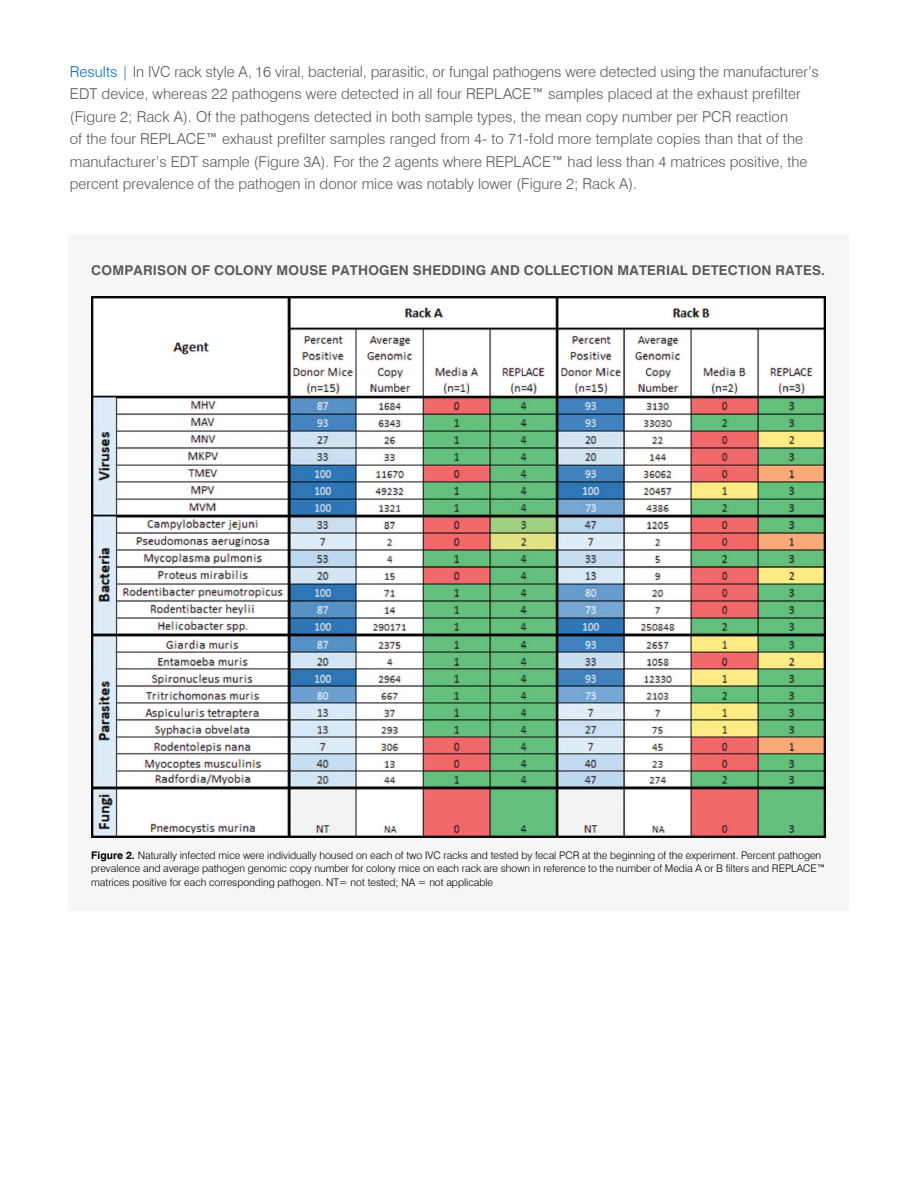
<style>
.page{position:relative;width:918px;height:1188px;background:#fff}
.page>*{position:absolute;margin:0;border:0;box-sizing:border-box;transform-origin:0 0}
.t1{font:300 15px/22.5px "Swiss 721 BT";color:#58595b}
.t2{font:700 13.5px "Swiss 721 BT";letter-spacing:.015em;color:#58595b}
.t3{font:300 10.5px/13.5px "Swiss 721 BT";letter-spacing:-.005em;color:#000}
.s1{color:#006fb9}
.s2{font-weight:400}
.s3{font-weight:700}
</style>
<div class="page">
<div style="left:68px;top:234px;width:781px;height:676px;background:#f6f6f6"></div>
<img style="left:92px;top:297px;width:733px;height:540px">
<p class="t1" style="left:70px;top:60px;width:751px"><span class="s1">Results |</span> In IVC rack style A, 16 viral, bacterial, parasitic, or fungal pathogens were detected using the manufacturer’s EDT device, whereas 22 pathogens were detected in all four REPLACE<span class="s2">™</span> samples placed at the exhaust prefilter (Figure 2; Rack A). Of the pathogens detected in both sample types, the mean copy number per PCR reaction<br>of the four REPLACE<span class="s2">™</span> exhaust prefilter samples ranged from 4- to 71-fold more template copies than that of the manufacturer’s EDT sample (Figure 3A). For the 2 agents where REPLACE<span class="s2">™</span> had less than 4 matrices positive, the percent prevalence of the pathogen in donor mice was notably lower (Figure 2; Rack A).</p>
<p class="t2" style="left:91px;top:262px;width:735px">COMPARISON OF COLONY MOUSE PATHOGEN SHEDDING AND COLLECTION MATERIAL DETECTION RATES.</p>
<p class="t3" style="left:91px;top:848px;width:736px"><span class="s3">Figure 2.</span> Naturally infected mice were individually housed on each of two IVC racks and tested by fecal PCR at the beginning of the experiment. Percent pathogen prevalence and average pathogen genomic copy number for colony mice on each rack are shown in reference to the number of Media A or B filters and REPLACE<span class="s2">™ </span>matrices positive for each corresponding pathogen. NT= not tested; NA = not applicable</p>
</div>
